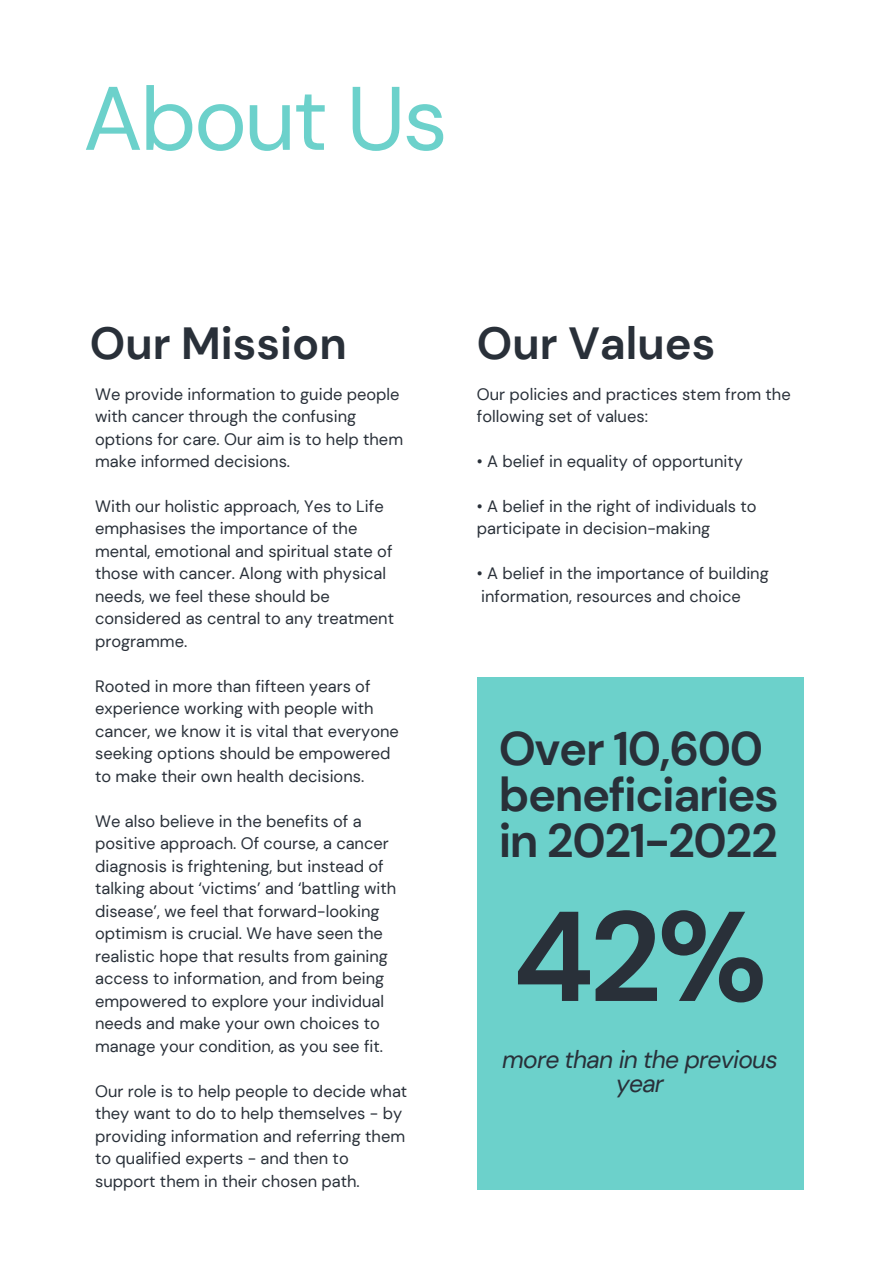
<style>
.page{position:relative;width:893px;height:1264px;background:#fff}
.page>*{position:absolute;margin:0;border:0;box-sizing:border-box;transform-origin:0 0}
.t1{font:700 127.35px "DM Sans";color:#293039}
.t2{font:89.85px "DM Sans";letter-spacing:-.03em;color:#6cd1cb}
.t3{font:700 47.1px/46px "DM Sans";letter-spacing:-.03em;color:#293039}
.t4{font:700 45px "DM Sans";color:#293039}
.t5{font:italic 24.6px/23.5px "DM Sans";letter-spacing:-.03em;color:#293039;text-align:center}
.t6{font:16.5px/22.5px "DM Sans";color:#293039}
</style>
<div class="page">
<div style="left:477px;top:677px;width:326px;height:513px;background:#6cd1cb"></div>
<h2 class="t2" style="left:83px;top:61px;width:366px">About Us</h2>
<h3 class="t4" style="left:90px;top:314px;width:258px">Our Mission</h3>
<h3 class="t4" style="left:477px;top:314px;width:240px">Our Values</h3>
<p class="t6" style="left:95px;top:382px;width:309px">We provide information to guide people with cancer through the confusing options for care. Our aim is to help them make informed decisions.</p>
<p class="t6" style="left:95px;top:495px;width:300px">With our holistic approach, Yes to Life emphasises the importance of the mental, emotional and spiritual state of those with cancer. Along with physical needs, we feel these should be considered as central to any treatment programme.</p>
<p class="t6" style="left:95px;top:675px;width:305px">Rooted in more than fifteen years of experience working with people with cancer, we know it is vital that everyone seeking options should be empowered to make their own health decisions.</p>
<p class="t6" style="left:95px;top:810px;width:303px">We also believe in the benefits of a positive approach. Of course, a cancer diagnosis is frightening, but instead of talking about ‘victims’ and ‘battling with disease’, we feel that forward-looking optimism is crucial. We have seen the realistic hope that results from gaining access to information, and from being empowered to explore your individual needs and make your own choices to manage your condition, as you see fit.</p>
<p class="t6" style="left:95px;top:1079px;width:313px">Our role is to help people to decide what they want to do to help themselves - by providing information and referring them to qualified experts - and then to support them in their chosen path.</p>
<p class="t6" style="left:477px;top:382px;width:315px">Our policies and practices stem from the following set of values:</p>
<p class="t6" style="left:477px;top:450px;width:267px">• A belief in equality of opportunity</p>
<p class="t6" style="left:477px;top:495px;width:281px">• A belief in the right of individuals to participate in decision-making</p>
<p class="t6" style="left:477px;top:562px;width:293px">• A belief in the importance of building information, resources and choice</p>
<h3 class="t3" style="left:499px;top:725px;width:282px">Over 10,600 beneficiaries in 2021-2022</h3>
<h1 class="t1" style="left:512px;top:874px;width:257px">42%</h1>
<h3 class="t5" style="left:502px;top:1047px;width:277px">more than in the previous year</h3>
</div>
